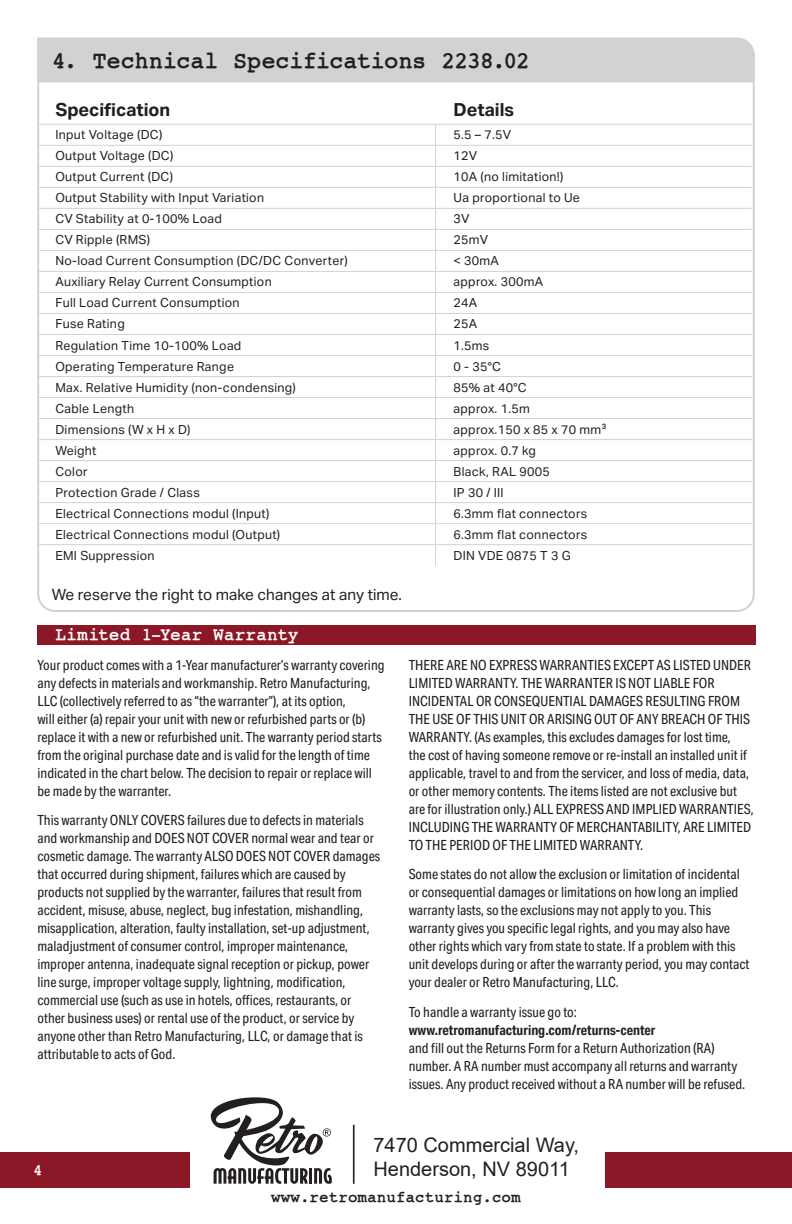
<style>
.page{position:relative;width:792px;height:1224px;background:#fff}
.page>*{position:absolute;margin:0;border:0;box-sizing:border-box;transform-origin:0 0}
.t1{font:700 24px "Jack Input";letter-spacing:-.025em;color:#231f20}
.t2{font:20px/24px "Arial";color:#231f20}
.t3{font:700 18px "Jack Input";letter-spacing:-.005em;color:#fff}
.t4{font:700 18px "Aktiv Grotesk";color:#231f20}
.t5{font:700 16px "Jack Input";color:#231f20}
.t6{font:700 16px "Jack Input";color:#fff}
.t7{font:15.6px "Aktiv Grotesk";color:#231f20}
.t8{font:14px/18px "Aktiv Grotesk Cd";color:#231f20}
.t9{font:700 14px "Aktiv Grotesk Cd";color:#231f20}
.t10{font:12.4px "Aktiv Grotesk";letter-spacing:.02em;color:#231f20}
</style>
<div class="page">
<div style="left:0;top:1152px;width:792px;height:36px;background:#8b1727"></div>
<div style="left:190px;top:1131px;width:415px;height:66px;background:#fff"></div>
<svg style="left:37px;top:37px;width:718px;height:575px"></svg>
<svg style="left:210px;top:1097px;width:122px;height:87px"></svg>
<hr style="left:353px;top:1125px;width:2px;height:59px;background:#231f20">
<div style="left:37px;top:625px;width:719px;height:20px;background:#8b1727"></div>
<hr style="left:37px;top:145px;width:399px;height:1px;background:#d1d2d4">
<hr style="left:436px;top:145px;width:316px;height:1px;background:#d1d2d4">
<hr style="left:37px;top:166px;width:399px;height:1px;background:#d1d2d4">
<hr style="left:436px;top:166px;width:316px;height:1px;background:#d1d2d4">
<hr style="left:37px;top:187px;width:399px;height:1px;background:#d1d2d4">
<hr style="left:436px;top:187px;width:316px;height:1px;background:#d1d2d4">
<hr style="left:37px;top:208px;width:399px;height:1px;background:#d1d2d4">
<hr style="left:436px;top:208px;width:316px;height:1px;background:#d1d2d4">
<hr style="left:37px;top:229px;width:399px;height:1px;background:#d1d2d4">
<hr style="left:436px;top:229px;width:316px;height:1px;background:#d1d2d4">
<hr style="left:37px;top:250px;width:399px;height:1px;background:#d1d2d4">
<hr style="left:436px;top:250px;width:316px;height:1px;background:#d1d2d4">
<hr style="left:37px;top:271px;width:399px;height:1px;background:#d1d2d4">
<hr style="left:436px;top:271px;width:316px;height:1px;background:#d1d2d4">
<hr style="left:37px;top:292px;width:399px;height:1px;background:#d1d2d4">
<hr style="left:436px;top:292px;width:316px;height:1px;background:#d1d2d4">
<hr style="left:37px;top:313px;width:399px;height:1px;background:#d1d2d4">
<hr style="left:436px;top:313px;width:316px;height:1px;background:#d1d2d4">
<hr style="left:37px;top:334px;width:399px;height:1px;background:#d1d2d4">
<hr style="left:436px;top:334px;width:316px;height:1px;background:#d1d2d4">
<hr style="left:37px;top:355px;width:399px;height:1px;background:#d1d2d4">
<hr style="left:436px;top:355px;width:316px;height:1px;background:#d1d2d4">
<hr style="left:37px;top:376px;width:399px;height:1px;background:#d1d2d4">
<hr style="left:436px;top:376px;width:316px;height:1px;background:#d1d2d4">
<hr style="left:37px;top:397px;width:399px;height:1px;background:#d1d2d4">
<hr style="left:436px;top:397px;width:316px;height:1px;background:#d1d2d4">
<hr style="left:37px;top:418px;width:399px;height:1px;background:#d1d2d4">
<hr style="left:436px;top:418px;width:316px;height:1px;background:#d1d2d4">
<hr style="left:37px;top:439px;width:399px;height:1px;background:#d1d2d4">
<hr style="left:436px;top:439px;width:316px;height:1px;background:#d1d2d4">
<hr style="left:37px;top:460px;width:399px;height:1px;background:#d1d2d4">
<hr style="left:436px;top:460px;width:316px;height:1px;background:#d1d2d4">
<hr style="left:37px;top:481px;width:399px;height:1px;background:#d1d2d4">
<hr style="left:436px;top:481px;width:316px;height:1px;background:#d1d2d4">
<hr style="left:37px;top:502px;width:399px;height:1px;background:#d1d2d4">
<hr style="left:436px;top:502px;width:316px;height:1px;background:#d1d2d4">
<hr style="left:37px;top:523px;width:399px;height:1px;background:#d1d2d4">
<hr style="left:436px;top:523px;width:316px;height:1px;background:#d1d2d4">
<hr style="left:37px;top:544px;width:399px;height:1px;background:#d1d2d4">
<hr style="left:436px;top:544px;width:316px;height:1px;background:#d1d2d4">
<svg style="left:435px;top:125px;width:1px;height:441px"></svg>
<hr style="left:37px;top:124px;width:399px;height:1px;background:#d1d2d4">
<hr style="left:436px;top:124px;width:316px;height:1px;background:#d1d2d4">
<h1 class="t1" style="left:52px;top:48px;width:480px">4. Technical Specifications 2238.02</h1>
<p class="t4" style="left:55px;top:100px;width:116px">Specification</p>
<p class="t4" style="left:454px;top:100px;width:62px">Details</p>
<p class="t10" style="left:55px;top:128px;width:108px">Input Voltage (DC)</p>
<p class="t10" style="left:454px;top:128px;width:59px">5.5 – 7.5V</p>
<p class="t10" style="left:55px;top:149px;width:119px">Output Voltage (DC)</p>
<p class="t10" style="left:454px;top:149px;width:25px">12V</p>
<p class="t10" style="left:55px;top:170px;width:119px">Output Current (DC)</p>
<p class="t10" style="left:454px;top:170px;width:111px">10A (no limitation!)</p>
<p class="t10" style="left:55px;top:191px;width:210px">Output Stability with Input Variation</p>
<p class="t10" style="left:454px;top:191px;width:128px">Ua proportional to Ue</p>
<p class="t10" style="left:55px;top:212px;width:168px">CV Stability at 0-100% Load</p>
<p class="t10" style="left:454px;top:212px;width:17px">3V</p>
<p class="t10" style="left:55px;top:233px;width:96px">CV Ripple (RMS)</p>
<p class="t10" style="left:454px;top:233px;width:36px">25mV</p>
<p class="t10" style="left:55px;top:254px;width:294px">No-load Current Consumption (DC/DC Converter)</p>
<p class="t10" style="left:454px;top:254px;width:47px">&lt; 30mA</p>
<p class="t10" style="left:55px;top:275px;width:218px">Auxiliary Relay Current Consumption</p>
<p class="t10" style="left:454px;top:275px;width:91px">approx. 300mA</p>
<p class="t10" style="left:55px;top:296px;width:186px">Full Load Current Consumption</p>
<p class="t10" style="left:454px;top:296px;width:25px">24A</p>
<p class="t10" style="left:55px;top:317px;width:71px">Fuse Rating</p>
<p class="t10" style="left:454px;top:317px;width:25px">25A</p>
<p class="t10" style="left:55px;top:338px;width:187px">Regulation Time 10-100% Load</p>
<p class="t10" style="left:454px;top:338px;width:37px">1.5ms</p>
<p class="t10" style="left:55px;top:359px;width:180px">Operating Temperature Range</p>
<p class="t10" style="left:454px;top:359px;width:49px">0 - 35°C</p>
<p class="t10" style="left:55px;top:380px;width:242px">Max. Relative Humidity (non-condensing)</p>
<p class="t10" style="left:454px;top:380px;width:75px">85% at 40°C</p>
<p class="t10" style="left:55px;top:401px;width:80px">Cable Length</p>
<p class="t10" style="left:454px;top:401px;width:78px">approx. 1.5m</p>
<p class="t10" style="left:55px;top:422px;width:137px">Dimensions (W x H x D)</p>
<p class="t10" style="left:454px;top:422px;width:155px">approx.150 x 85 x 70 mm³</p>
<p class="t10" style="left:55px;top:443px;width:43px">Weight</p>
<p class="t10" style="left:454px;top:443px;width:84px">approx. 0.7 kg</p>
<p class="t10" style="left:55px;top:464px;width:34px">Color</p>
<p class="t10" style="left:454px;top:464px;width:98px">Black, RAL 9005</p>
<p class="t10" style="left:55px;top:485px;width:146px">Protection Grade / Class</p>
<p class="t10" style="left:454px;top:485px;width:52px">IP 30 / III</p>
<p class="t10" style="left:55px;top:506px;width:216px">Electrical Connections modul (Input)</p>
<p class="t10" style="left:454px;top:506px;width:135px">6.3mm flat connectors</p>
<p class="t10" style="left:55px;top:527px;width:226px">Electrical Connections modul (Output)</p>
<p class="t10" style="left:454px;top:527px;width:135px">6.3mm flat connectors</p>
<p class="t10" style="left:55px;top:548px;width:101px">EMI Suppression</p>
<p class="t10" style="left:454px;top:548px;width:119px">DIN VDE 0875 T 3 G</p>
<p class="t7" style="left:52px;top:585px;width:352px">We reserve the right to make changes at any time.</p>
<p class="t3" style="left:55px;top:625px;width:245px">Limited 1-Year Warranty</p>
<p class="t8" style="left:37px;top:656px;width:349px">Your product comes with a 1-Year manufacturer’s warranty covering any defects in materials and workmanship. Retro Manufacturing, LLC (collectively referred to as “the warranter”), at its option,<br>will either (a) repair your unit with new or refurbished parts or (b) replace it with a new or refurbished unit. The warranty period starts from the original purchase date and is valid for the length of time indicated in the chart below. The decision to repair or replace will be made by the warranter.</p>
<p class="t8" style="left:37px;top:811px;width:344px">This warranty ONLY COVERS failures due to defects in materials and workmanship and DOES NOT COVER normal wear and tear or cosmetic damage. The warranty ALSO DOES NOT COVER damages that occurred during shipment, failures which are caused by products not supplied by the warranter, failures that result from accident, misuse, abuse, neglect, bug infestation, mishandling, misapplication, alteration, faulty installation, set-up adjustment, maladjustment of consumer control, improper maintenance, improper antenna, inadequate signal reception or pickup, power line surge, improper voltage supply, lightning, modification, commercial use (such as use in hotels, offices, restaurants, or other business uses) or rental use of the product, or service by anyone other than Retro Manufacturing, LLC, or damage that is attributable to acts of God.</p>
<p class="t8" style="left:409px;top:656px;width:347px">THERE ARE NO EXPRESS WARRANTIES EXCEPT AS LISTED UNDER LIMITED WARRANTY. THE WARRANTER IS NOT LIABLE FOR INCIDENTAL OR CONSEQUENTIAL DAMAGES RESULTING FROM THE USE OF THIS UNIT OR ARISING OUT OF ANY BREACH OF THIS WARRANTY. (As examples, this excludes damages for lost time,<br>the cost of having someone remove or re-install an installed unit if applicable, travel to and from the servicer, and loss of media, data, or other memory contents. The items listed are not exclusive but are for illustration only.) ALL EXPRESS AND IMPLIED WARRANTIES, INCLUDING THE WARRANTY OF MERCHANTABILITY, ARE LIMITED TO THE PERIOD OF THE LIMITED WARRANTY.</p>
<p class="t8" style="left:409px;top:865px;width:342px">Some states do not allow the exclusion or limitation of incidental or consequential damages or limitations on how long an implied warranty lasts, so the exclusions may not apply to you. This warranty gives you specific legal rights, and you may also have other rights which vary from state to state. If a problem with this unit develops during or after the warranty period, you may contact your dealer or Retro Manufacturing, LLC.</p>
<p class="t8" style="left:409px;top:1003px;width:170px">To handle a warranty issue go to:</p>
<p class="t9" style="left:409px;top:1022px;width:248px">www.retromanufacturing.com/returns-center</p>
<p class="t8" style="left:409px;top:1039px;width:338px">and fill out the Returns Form for a Return Authorization (RA) number. A RA number must accompany all returns and warranty issues. Any product received without a RA number will be refused.</p>
<p class="t6" style="left:33px;top:1161px;width:11px">4</p>
<h2 class="t2" style="left:373px;top:1133px;width:207px">7470 Commercial Way,<br>Henderson, NV 89011</h2>
<p class="t5" style="left:271px;top:1189px;width:251px">www.retromanufacturing.com</p>
</div>
